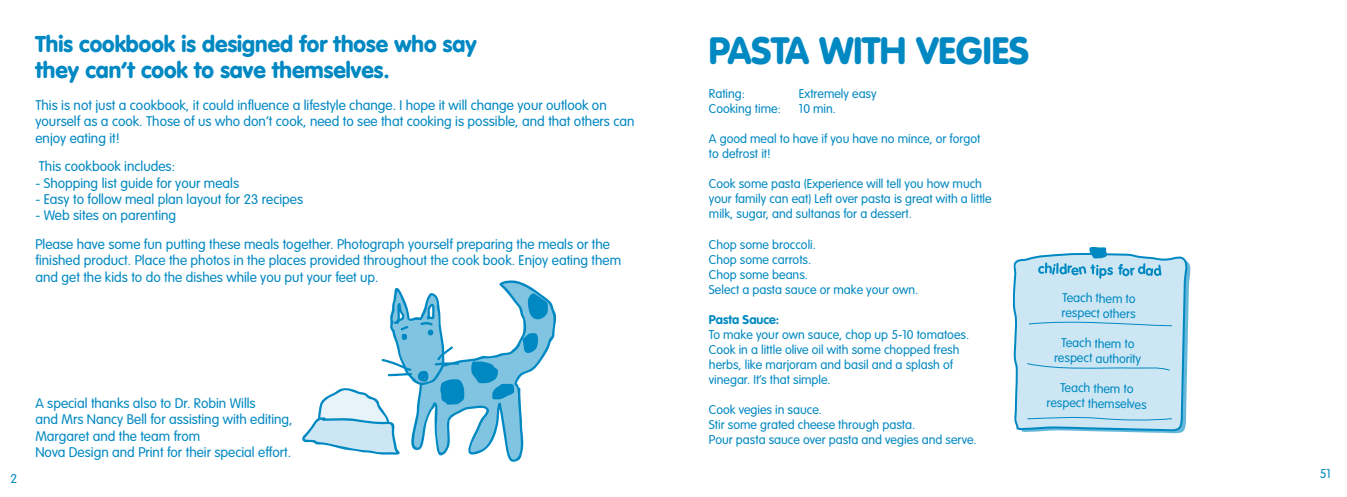
<style>
.page{position:relative;width:1347px;height:497px;background:#fff}
.page>*{position:absolute;margin:0;border:0;box-sizing:border-box;transform-origin:0 0}
.t1{font:900 37.5px "VAG Rounded";color:#0088c2}
.t2{font:900 22.5px/25px "VAG Rounded";color:#0088c2}
.t3{font:300 13.75px/16.2px "VAG Rounded";color:#0088c2}
.t4{font:300 12.5px/15px "VAG Rounded";color:#0088c2}
.t5{font:700 12.5px "VAG Rounded";color:#0088c2}
</style>
<div class="page">
<svg style="left:302px;top:281px;width:253px;height:179px"></svg>
<svg style="left:1021px;top:262px;width:170px;height:171px"></svg>
<svg style="left:1012px;top:255px;width:176px;height:176px;background:#b8ddee"></svg>
<div style="left:1026px;top:319px;width:146px;height:101px;background:#cce7f3"></div>
<svg style="left:1038px;top:246px;width:123px;height:32px"></svg>
<h2 class="t2" style="left:35px;top:33px;width:443px">This cookbook is designed for those who say they can’t cook to save themselves.</h2>
<p class="t3" style="left:35px;top:97px;width:600px">This is not just a cookbook, it could influence a lifestyle change. I hope it will change your outlook on yourself as a cook. Those of us who don’t cook, need to see that cooking is possible, and that others can enjoy eating it!</p>
<p class="t3" style="left:39px;top:159px;width:138px">This cookbook includes:</p>
<p class="t3" style="left:35px;top:175px;width:205px">- Shopping list guide for your meals</p>
<p class="t3" style="left:35px;top:191px;width:269px">- Easy to follow meal plan layout for 23 recipes</p>
<p class="t3" style="left:35px;top:201px;width:576px;line-height:28.8px">- Web sites on parenting<br>Please have some fun putting these meals together. Photograph yourself preparing the meals or the</p>
<p class="t3" style="left:35px;top:252px;width:587px">finished product. Place the photos in the places provided throughout the cook book. Enjoy eating them and get the kids to do the dishes while you put your feet up.</p>
<p class="t4" style="left:11px;top:470px;width:8px">2</p>
<p class="t3" style="left:35px;top:395px;width:259px">A special thanks also to Dr. Robin Wills<br>and Mrs Nancy Bell for assisting with editing, Margaret and the team from<br>Nova Design and Print for their special effort.</p>
<h1 class="t1" style="left:709px;top:28px;width:322px">PASTA WITH VEGIES</h1>
<p class="t4" style="left:709px;top:87px;width:38px">Rating:</p>
<p class="t4" style="left:799px;top:87px;width:79px">Extremely easy</p>
<p class="t4" style="left:709px;top:102px;width:73px">Cooking time:</p>
<p class="t4" style="left:799px;top:102px;width:39px">10 min.</p>
<p class="t4" style="left:709px;top:132px;width:273px">A good meal to have if you have no mince, or forgot to defrost it!</p>
<p class="t4" style="left:709px;top:177px;width:284px">Cook some pasta (Experience will tell you how much your family can eat) Left over pasta is great with a little milk, sugar, and sultanas for a dessert.</p>
<p class="t4" style="left:709px;top:237px;width:211px">Chop some broccoli.<br>Chop some carrots.<br>Chop some beans.<br>Select a pasta sauce or make your own.</p>
<p class="t5" style="left:709px;top:311px;width:72px">Pasta Sauce:</p>
<p class="t4" style="left:709px;top:327px;width:262px">To make your own sauce, chop up 5-10 tomatoes.<br>Cook in a little olive oil with some chopped fresh herbs, like marjoram and basil and a splash of vinegar. It’s that simple.</p>
<p class="t4" style="left:709px;top:402px;width:269px">Cook vegies in sauce.<br>Stir some grated cheese through pasta.<br>Pour pasta sauce over pasta and vegies and serve.</p>
<p class="t4" style="left:1062px;top:290px;width:76px;rotate:1deg">Teach them to respect others</p>
<p class="t4" style="left:1054px;top:335px;width:89px;text-align:center;rotate:1deg">Teach them to respect authority</p>
<p class="t4" style="left:1046px;top:380px;width:102px;text-align:center;rotate:1deg">Teach them to respect themselves</p>
<p class="t4" style="left:1319px;top:466px;width:13px">51</p>
</div>
